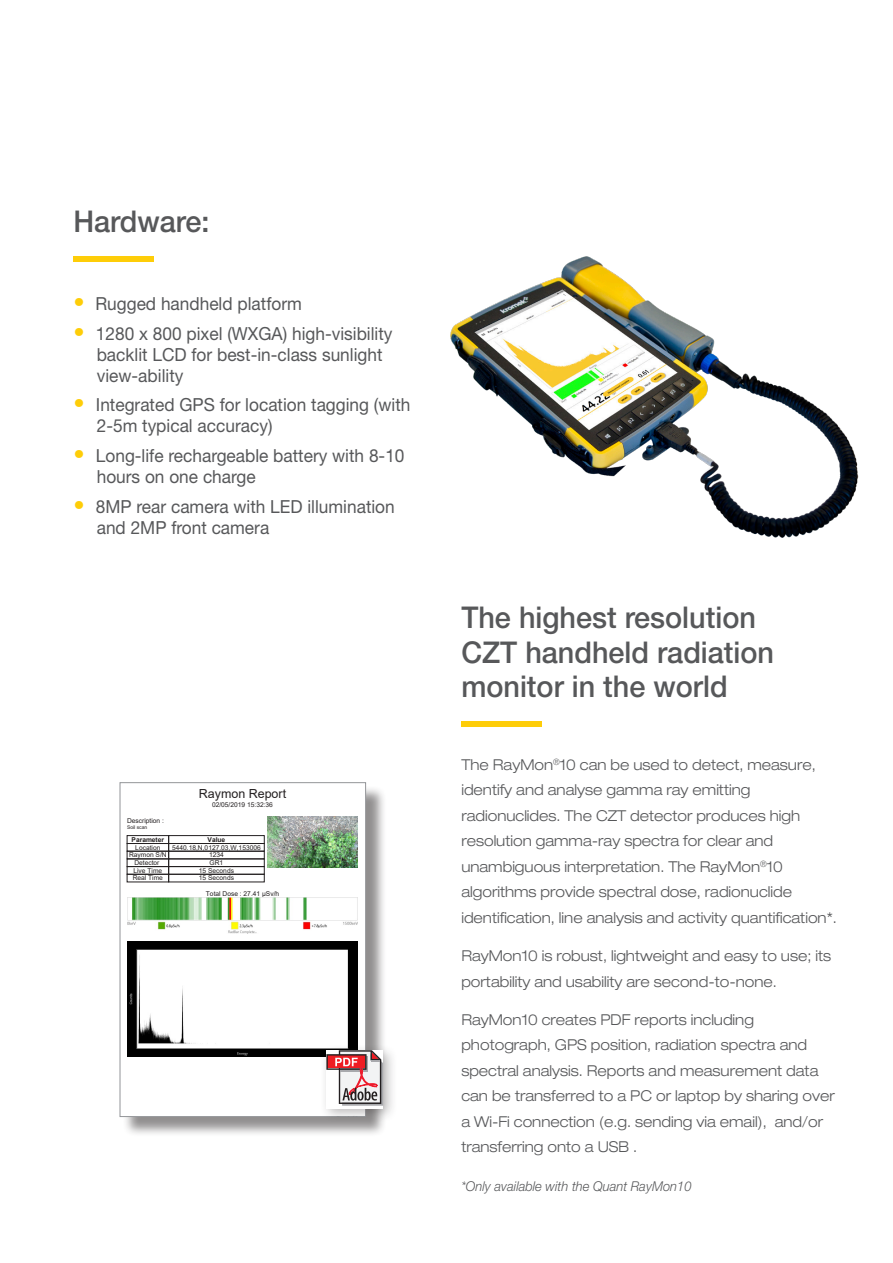
<style>
.page{position:relative;width:893px;height:1263px;background:#fff}
.page>*{position:absolute;margin:0;border:0;box-sizing:border-box;transform-origin:0 0}
.t1{font:500 30px/34.5px "Helvetica Neue LT Std";color:#57585a;scale:.96 1}
.t2{font:18px/21px "Helvetica Neue LT Std";color:#57585a;scale:.96 1}
.t3{font:300 expanded 15px/25.5px "Helvetica Neue LT Std";color:#57585a;scale:.96 1}
.t4{font:italic 300 13.5px "Helvetica Neue LT Std";color:#57585a;scale:.96 1}
.t5{font:12.45px "Arial";color:#231f20}
.t6{font:6.6px "Arial";color:#231f20}
.t7{font:700 6.6px "Arial";color:#231f20}
.t8{font:4.95px "Arial";color:#231f20}
.s1{font-size:22.5px;color:#fecd08}
</style>
<div class="page">
<div style="left:122px;top:785px;width:264px;height:352px;background:#231f20;opacity:.5"></div>
<div style="left:120px;top:783px;width:246px;height:333px;background:#fff"></div>
<div style="left:127px;top:835px;width:42px;height:9px;border:1px solid #231f20"></div>
<div style="left:168px;top:835px;width:96px;height:9px;border:1px solid #231f20"></div>
<div style="left:127px;top:843px;width:42px;height:8px;border:1px solid #231f20"></div>
<div style="left:168px;top:843px;width:96px;height:8px;border:1px solid #231f20"></div>
<div style="left:127px;top:851px;width:42px;height:8px;border:1px solid #231f20"></div>
<div style="left:168px;top:851px;width:96px;height:8px;border:1px solid #231f20"></div>
<div style="left:127px;top:866px;width:42px;height:8px;border:1px solid #231f20"></div>
<div style="left:168px;top:866px;width:96px;height:8px;border:1px solid #231f20"></div>
<div style="left:127px;top:874px;width:42px;height:8px;border:1px solid #231f20"></div>
<div style="left:168px;top:874px;width:96px;height:8px;border:1px solid #231f20"></div>
<img style="left:268px;top:816px;width:90px;height:51px">
<img style="left:127px;top:897px;width:231px;height:36px">
<img style="left:127px;top:941px;width:231px;height:115px">
<div style="left:120px;top:782px;width:246px;height:335px;border:1px solid #939598"></div>
<div style="left:320px;top:1043px;width:77px;height:80px;background:#231f20;opacity:.3"></div>
<div style="left:326px;top:1050px;width:57px;height:58px;background:#fff"></div>
<svg style="left:326px;top:1050px;width:57px;height:56px"></svg>
<img style="left:450px;top:256px;width:409px;height:282px">
<div style="left:73px;top:257px;width:81px;height:5px;background:#fecd08"></div>
<div style="left:461px;top:722px;width:81px;height:5px;background:#fecd08"></div>
<p class="t1" style="left:73px;top:204px;width:143px">Hardware:</p>
<p class="t2" style="left:73px;top:293px;width:240px"><span class="s1">•</span> Rugged handheld platform</p>
<p class="t2" style="left:97px;top:322px;width:310px;text-indent:-23px"><span class="s1">•</span> 1280 x 800 pixel (WXGA) high-visibility backlit LCD for best-in-class sunlight view-ability</p>
<p class="t2" style="left:97px;top:394px;width:328px;text-indent:-23px"><span class="s1">•</span> Integrated GPS for location tagging (with<br>2-5m typical accuracy)</p>
<p class="t2" style="left:97px;top:445px;width:322px;text-indent:-23px"><span class="s1">•</span> Long-life rechargeable battery with 8-10 hours on one charge</p>
<p class="t2" style="left:97px;top:496px;width:312px;text-indent:-23px"><span class="s1">•</span> 8MP rear camera with LED illumination and 2MP front camera</p>
<p class="t5" style="left:199px;top:785px;width:89px">Raymon Report</p>
<p class="t6" style="left:212px;top:800px;width:63px">02/05/2019 15:32:36</p>
<p class="t6" style="left:127px;top:816px;width:38px">Description :</p>
<p class="t8" style="left:127px;top:823px;width:22px">Soil scan</p>
<p class="t7" style="left:132px;top:835px;width:34px">Parameter</p>
<p class="t7" style="left:208px;top:835px;width:19px">Value</p>
<p class="t6" style="left:135px;top:843px;width:27px">Location</p>
<p class="t6" style="left:172px;top:843px;width:90px">5440.18,N,0127.03,W,153006</p>
<p class="t6" style="left:129px;top:850px;width:39px">Raymon S/N</p>
<p class="t6" style="left:209px;top:850px;width:16px">1234</p>
<p class="t6" style="left:134px;top:858px;width:27px">Detector</p>
<p class="t6" style="left:210px;top:858px;width:15px">GR1</p>
<p class="t6" style="left:133px;top:866px;width:30px">Live Time</p>
<p class="t6" style="left:199px;top:866px;width:37px">15 Seconds</p>
<p class="t6" style="left:133px;top:873px;width:32px">Real Time</p>
<p class="t6" style="left:199px;top:873px;width:37px">15 Seconds</p>
<p class="t6" style="left:206px;top:889px;width:75px">Total Dose : 27.41 µSv/h</p>
<p class="t1" style="left:461px;top:600px;width:327px">The highest resolution<br>CZT handheld radiation monitor in the world</p>
<p class="t3" style="left:461px;top:751px;width:393px">The RayMon<sup>®</sup>10 can be used to detect, measure, identify and analyse gamma ray emitting radionuclides. The CZT detector produces high resolution gamma-ray spectra for clear and unambiguous interpretation. The RayMon<sup>®</sup>10 algorithms provide spectral dose, radionuclide identification, line analysis and activity quantification*.</p>
<p class="t3" style="left:461px;top:943px;width:387px">RayMon10 is robust, lightweight and easy to use; its portability and usability are second-to-none.</p>
<p class="t3" style="left:461px;top:1006px;width:391px">RayMon10 creates PDF reports including photograph, GPS position, radiation spectra and spectral analysis. Reports and measurement data can be transferred to a PC or laptop by sharing over a Wi-Fi connection (e.g. sending via email), and/or transferring onto a USB .</p>
<p class="t4" style="left:461px;top:1178px;width:241px">*Only available with the Quant RayMon10</p>
</div>
